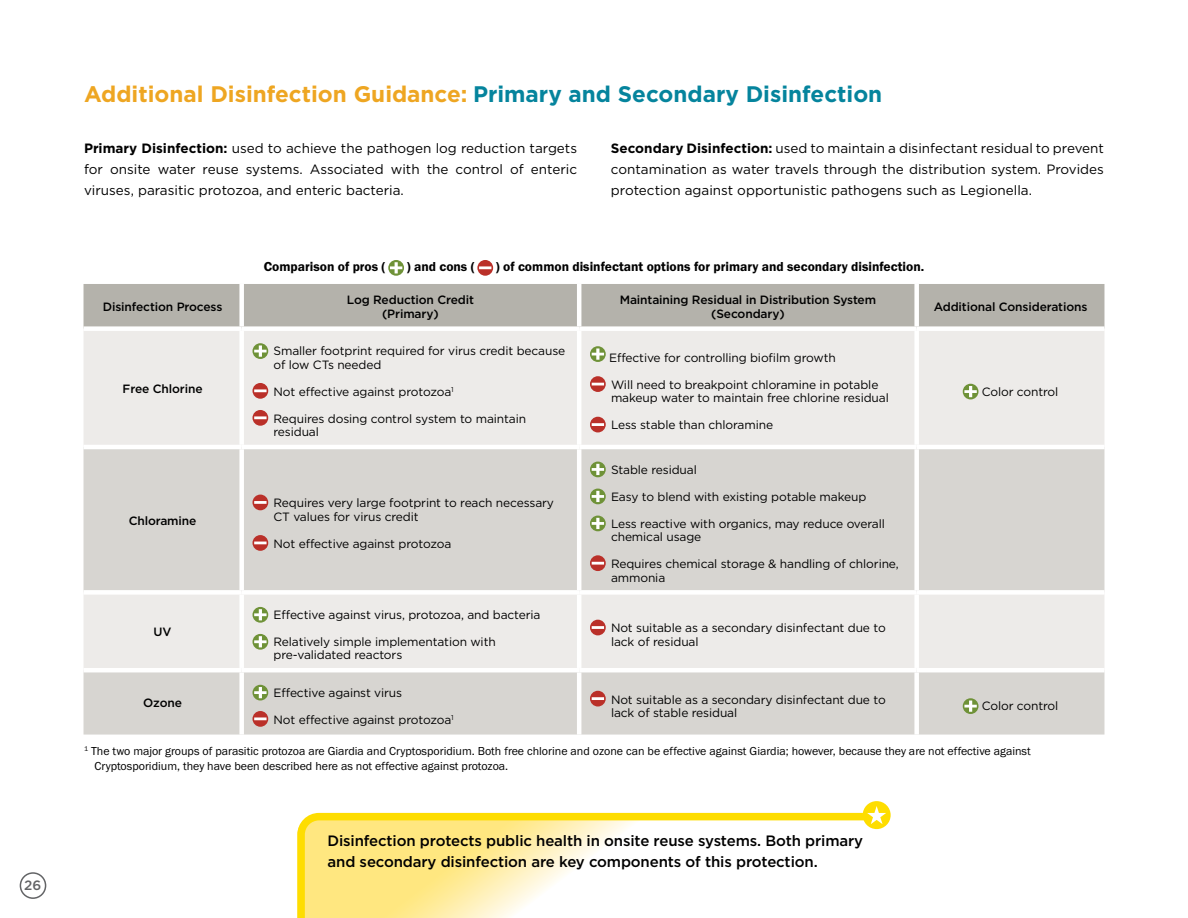
<style>
.page{position:relative;width:1188px;height:918px;background:#fff}
.page>*{position:absolute;margin:0;border:0;box-sizing:border-box;transform-origin:0 0}
.t1{font:700 22.5px "Gotham";color:#eea622}
.t2{font:500 15px/21px "Gotham";letter-spacing:-.01em;color:#000}
.t3{font:13.5px/21px "Gotham";color:#000;text-align:justify}
.t4{font:600 13.5px "Franklin Got T";color:#000}
.t5{font:500 13.5px "Gotham";color:#636466}
.t6{font:12px/13.5px "Gotham";letter-spacing:-.01em;color:#000}
.t7{font:12px/15px "Franklin Got T";color:#000}
.t8{font:500 12px/13.5px "Gotham";letter-spacing:-.01em;color:#000;text-align:center}
.s1{color:#05849d}
.s2{font-weight:700}
</style>
<div class="page">
<svg style="left:388px;top:260px;width:16px;height:16px"></svg>
<svg style="left:390px;top:262px;width:12px;height:11px"></svg>
<svg style="left:477px;top:260px;width:16px;height:16px"></svg>
<svg style="left:479px;top:266px;width:12px;height:3px"></svg>
<div style="left:84px;top:284px;width:1020px;height:42px;background:#b4b2ab"></div>
<div style="left:84px;top:331px;width:1020px;height:114px;background:#edebe9"></div>
<svg style="left:84px;top:449px;width:1020px;height:286px;background:#dcdad7"></svg>
<div style="left:239px;top:284px;width:5px;height:42px;background:#fff"></div>
<hr style="left:577px;top:284px;width:4px;height:42px;background:#fff">
<div style="left:914px;top:284px;width:5px;height:42px;background:#fff"></div>
<div style="left:239px;top:331px;width:5px;height:114px;background:#fff"></div>
<hr style="left:577px;top:331px;width:4px;height:114px;background:#fff">
<div style="left:914px;top:331px;width:5px;height:114px;background:#fff"></div>
<div style="left:239px;top:449px;width:5px;height:141px;background:#fff"></div>
<hr style="left:577px;top:449px;width:4px;height:141px;background:#fff">
<div style="left:914px;top:449px;width:5px;height:141px;background:#fff"></div>
<div style="left:84px;top:590px;width:158px;height:5px;background:#fff"></div>
<div style="left:242px;top:590px;width:337px;height:5px;background:#fff"></div>
<div style="left:239px;top:595px;width:5px;height:73px;background:#fff"></div>
<div style="left:579px;top:590px;width:338px;height:5px;background:#fff"></div>
<hr style="left:577px;top:595px;width:4px;height:73px;background:#fff">
<div style="left:917px;top:590px;width:187px;height:5px;background:#fff"></div>
<div style="left:914px;top:595px;width:5px;height:73px;background:#fff"></div>
<hr style="left:84px;top:668px;width:158px;height:4px;background:#fff">
<hr style="left:242px;top:668px;width:337px;height:4px;background:#fff">
<div style="left:239px;top:672px;width:5px;height:63px;background:#fff"></div>
<hr style="left:579px;top:668px;width:338px;height:4px;background:#fff">
<hr style="left:577px;top:672px;width:4px;height:63px;background:#fff">
<hr style="left:917px;top:668px;width:187px;height:4px;background:#fff">
<div style="left:914px;top:672px;width:5px;height:63px;background:#fff"></div>
<svg style="left:253px;top:343px;width:15px;height:16px"></svg>
<svg style="left:254px;top:345px;width:13px;height:12px"></svg>
<svg style="left:253px;top:383px;width:15px;height:16px"></svg>
<svg style="left:254px;top:389px;width:13px;height:3px"></svg>
<svg style="left:253px;top:410px;width:15px;height:16px"></svg>
<svg style="left:254px;top:416px;width:13px;height:3px"></svg>
<svg style="left:590px;top:346px;width:16px;height:16px"></svg>
<svg style="left:592px;top:348px;width:12px;height:12px"></svg>
<svg style="left:590px;top:376px;width:16px;height:16px"></svg>
<svg style="left:592px;top:383px;width:12px;height:2px"></svg>
<div style="left:590px;top:417px;width:16px;height:15px;background:#ba3029;border-radius:50%"></div>
<svg style="left:592px;top:423px;width:12px;height:3px"></svg>
<svg style="left:963px;top:384px;width:15px;height:15px"></svg>
<svg style="left:964px;top:386px;width:13px;height:11px"></svg>
<div style="left:253px;top:495px;width:15px;height:15px;background:#ba3029;border-radius:50%"></div>
<svg style="left:254px;top:501px;width:13px;height:3px"></svg>
<svg style="left:253px;top:535px;width:15px;height:16px"></svg>
<svg style="left:254px;top:542px;width:13px;height:2px"></svg>
<svg style="left:590px;top:462px;width:16px;height:15px"></svg>
<svg style="left:592px;top:464px;width:12px;height:11px"></svg>
<svg style="left:590px;top:489px;width:16px;height:15px"></svg>
<svg style="left:592px;top:491px;width:12px;height:11px"></svg>
<svg style="left:590px;top:516px;width:16px;height:15px"></svg>
<svg style="left:592px;top:518px;width:12px;height:11px"></svg>
<svg style="left:590px;top:555px;width:16px;height:16px"></svg>
<svg style="left:592px;top:562px;width:12px;height:3px"></svg>
<svg style="left:253px;top:607px;width:15px;height:16px"></svg>
<svg style="left:254px;top:609px;width:13px;height:11px"></svg>
<svg style="left:253px;top:634px;width:15px;height:16px"></svg>
<svg style="left:254px;top:636px;width:13px;height:11px"></svg>
<div style="left:590px;top:620px;width:16px;height:15px;background:#ba3029;border-radius:50%"></div>
<svg style="left:592px;top:626px;width:12px;height:3px"></svg>
<svg style="left:253px;top:685px;width:15px;height:16px"></svg>
<svg style="left:254px;top:687px;width:13px;height:11px"></svg>
<svg style="left:253px;top:711px;width:15px;height:16px"></svg>
<svg style="left:254px;top:717px;width:13px;height:3px"></svg>
<div style="left:590px;top:691px;width:16px;height:16px;background:#ba3029;border-radius:50%"></div>
<svg style="left:592px;top:697px;width:12px;height:3px"></svg>
<svg style="left:963px;top:698px;width:15px;height:16px"></svg>
<svg style="left:964px;top:701px;width:13px;height:11px"></svg>
<svg style="left:297px;top:809px;width:581px;height:109px"></svg>
<div style="left:863px;top:801px;width:28px;height:28px;background:#fedd00;border-radius:50%"></div>
<svg style="left:867px;top:806px;width:19px;height:18px"></svg>
<div style="left:20px;top:872px;width:26px;height:27px;border:2px solid #636466;border-radius:50%"></div>
<p class="t5" style="left:24px;top:877px;width:19px">26</p>
<h1 class="t1" style="left:84px;top:79px;width:800px">Additional Disinfection Guidance: <span class="s1">Primary and Secondary Disinfection</span></h1>
<p class="t3" style="left:84px;top:138px;width:495px"><span class="s2">Primary Disinfection:</span> used to achieve the pathogen log reduction targets for onsite water reuse systems. Associated with the control of enteric viruses, parasitic protozoa, and enteric bacteria.</p>
<p class="t3" style="left:611px;top:138px;width:495px"><span class="s2">Secondary Disinfection:</span> used to maintain a disinfectant residual to prevent contamination as water travels through the distribution system. Provides protection against opportunistic pathogens such as Legionella.</p>
<p class="t4" style="left:264px;top:259px;width:123px">Comparison of pros (</p>
<p class="t4" style="left:407px;top:259px;width:69px">) and cons (</p>
<p class="t4" style="left:496px;top:259px;width:430px">) of common disinfectant options for primary and secondary disinfection.</p>
<p class="t8" style="left:103px;top:300px;width:121px">Disinfection Process</p>
<p class="t8" style="left:347px;top:293px;width:129px">Log Reduction Credit (Primary)</p>
<p class="t8" style="left:620px;top:293px;width:258px">Maintaining Residual in Distribution System (Secondary)</p>
<p class="t8" style="left:934px;top:300px;width:155px">Additional Considerations</p>
<p class="t8" style="left:123px;top:382px;width:81px">Free Chlorine</p>
<p class="t8" style="left:129px;top:513px;width:69px">Chloramine</p>
<p class="t8" style="left:154px;top:625px;width:19px">UV</p>
<p class="t6" style="left:274px;top:344px;width:293px">Smaller footprint required for virus credit because of low CTs needed</p>
<p class="t6" style="left:274px;top:384px;width:182px">Not effective against protozoa<sup>1</sup></p>
<p class="t6" style="left:274px;top:411px;width:254px">Requires dosing control system to maintain residual</p>
<p class="t6" style="left:274px;top:496px;width:282px">Requires very large footprint to reach necessary<br>CT values for virus credit</p>
<p class="t6" style="left:274px;top:537px;width:179px">Not effective against protozoa</p>
<p class="t6" style="left:274px;top:608px;width:269px">Effective against virus, protozoa, and bacteria</p>
<p class="t6" style="left:274px;top:635px;width:224px">Relatively simple implementation with pre-validated reactors</p>
<p class="t6" style="left:609px;top:351px;width:228px">Effective for controlling biofilm growth</p>
<p class="t6" style="left:611px;top:378px;width:279px">Will need to breakpoint chloramine in potable makeup water to maintain free chlorine residual</p>
<p class="t6" style="left:611px;top:418px;width:164px">Less stable than chloramine</p>
<p class="t6" style="left:611px;top:462px;width:87px">Stable residual</p>
<p class="t6" style="left:611px;top:489px;width:257px">Easy to blend with existing potable makeup</p>
<p class="t6" style="left:611px;top:516px;width:275px">Less reactive with organics, may reduce overall chemical usage</p>
<p class="t6" style="left:611px;top:557px;width:289px">Requires chemical storage &amp; handling of chlorine, ammonia</p>
<p class="t6" style="left:611px;top:621px;width:276px">Not suitable as a secondary disinfectant due to lack of residual</p>
<p class="t6" style="left:982px;top:384px;width:78px">Color control</p>
<p class="t6" style="left:274px;top:686px;width:130px">Effective against virus</p>
<p class="t6" style="left:274px;top:713px;width:182px">Not effective against protozoa<sup>1</sup></p>
<p class="t6" style="left:611px;top:692px;width:276px">Not suitable as a secondary disinfectant due to lack of stable residual</p>
<p class="t6" style="left:982px;top:699px;width:78px">Color control</p>
<p class="t7" style="left:95px;top:743px;width:938px;text-indent:-11px"><sup>1</sup> The two major groups of parasitic protozoa are Giardia and Cryptosporidium. Both free chlorine and ozone can be effective against Giardia; however, because they are not effective against<br>Cryptosporidium, they have been described here as not effective against protozoa.</p>
<p class="t8" style="left:143px;top:696px;width:40px">Ozone</p>
<p class="t2" style="left:328px;top:830px;width:537px">Disinfection protects public health in onsite reuse systems. Both primary and secondary disinfection are key components of this protection.</p>
</div>
